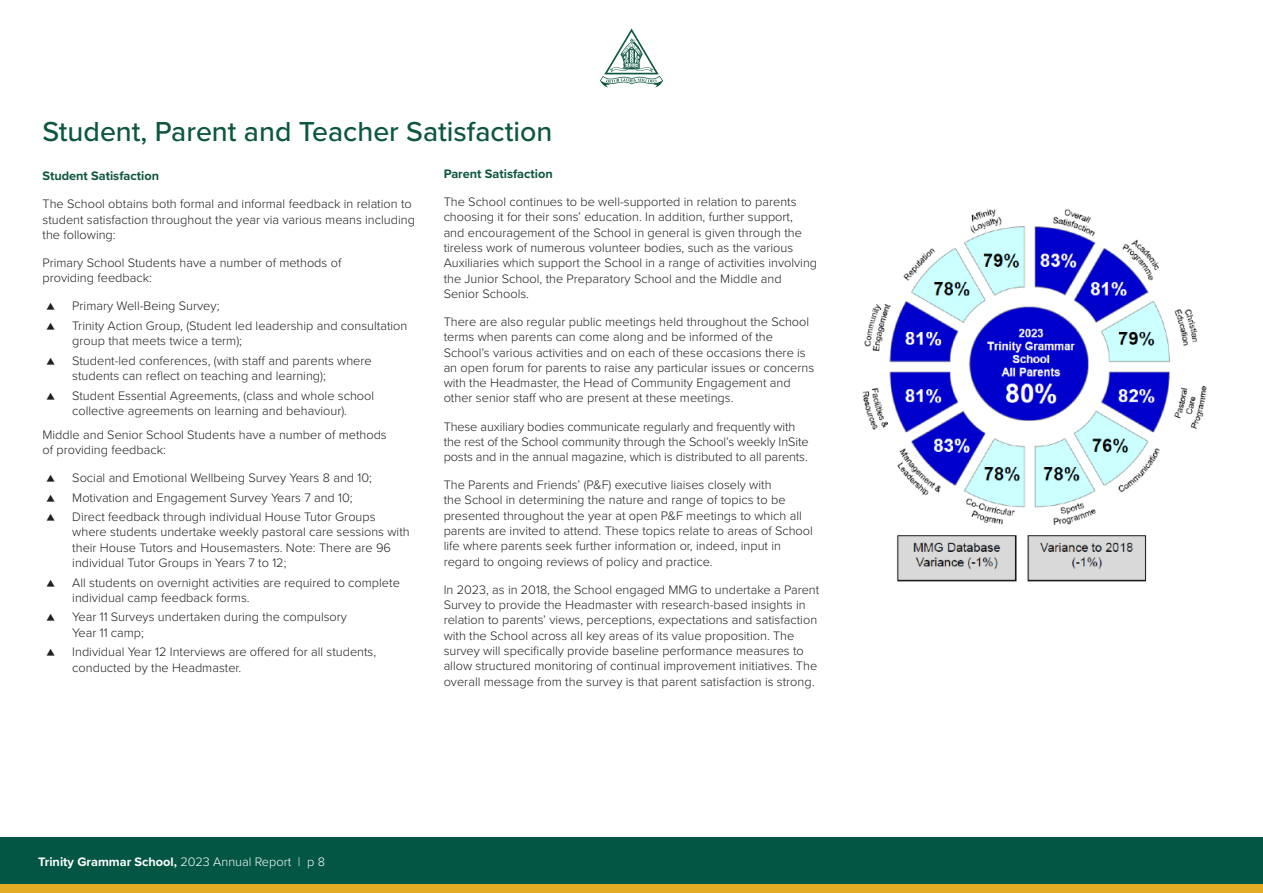
<style>
.page{position:relative;width:1263px;height:893px;background:#fff}
.page>*{position:absolute;margin:0;border:0;box-sizing:border-box;transform-origin:0 0}
.header_3{font:500 28.5px "Proxima Nova";color:#0d5642}
.Content{font:300 12.75px/15.3px "Proxima Nova";color:#231f20}
.t1{font:700 12.75px "Proxima Nova";color:#fff}
.Bold_Green-_updated{font:700 12.75px "Proxima Nova";color:#0d5642}
.s1{font-weight:300}
</style>
<div class="page">
<div style="left:0;top:837px;width:1263px;height:52px;background:#025643"></div>
<div style="left:0;top:884px;width:1263px;height:9px;background:#e3aa23"></div>
<svg style="left:600px;top:29px;width:63px;height:59px"></svg>
<img style="left:862px;top:209px;width:345px;height:373px">
<p class="header_3" style="left:43px;top:110px;width:511px">Student, Parent and Teacher Satisfaction</p>
<p class="Bold_Green-_updated" style="left:444px;top:164px;width:111px">Parent Satisfaction</p>
<p class="Content" style="left:444px;top:193px;width:375px">The School continues to be well-supported in relation to parents choosing it for their sons’ education. In addition, further support,<br>and encouragement of the School in general is given through the tireless work of numerous volunteer bodies, such as the various Auxiliaries which support the School in a range of activities involving the Junior School, the Preparatory School and the Middle and Senior Schools.</p>
<p class="Content" style="left:444px;top:313px;width:372px">There are also regular public meetings held throughout the School terms when parents can come along and be informed of the School’s various activities and on each of these occasions there is an open forum for parents to raise any particular issues or concerns with the Headmaster, the Head of Community Engagement and other senior staff who are present at these meetings.</p>
<p class="Content" style="left:444px;top:418px;width:366px">These auxiliary bodies communicate regularly and frequently with the rest of the School community through the School’s weekly InSite posts and in the annual magazine, which is distributed to all parents.</p>
<p class="Content" style="left:444px;top:477px;width:371px">The Parents and Friends’ (P&amp;F) executive liaises closely with<br>the School in determining the nature and range of topics to be presented throughout the year at open P&amp;F meetings to which all parents are invited to attend. These topics relate to areas of School life where parents seek further information or, indeed, input in regard to ongoing reviews of policy and practice.</p>
<p class="Content" style="left:444px;top:581px;width:377px">In 2023, as in 2018, the School engaged MMG to undertake a Parent Survey to provide the Headmaster with research-based insights in relation to parents’ views, perceptions, expectations and satisfaction with the School across all key areas of its value proposition. The survey will specifically provide baseline performance measures to allow structured monitoring of continual improvement initiatives. The overall message from the survey is that parent satisfaction is strong.</p>
<p class="Bold_Green-_updated" style="left:43px;top:166px;width:118px">Student Satisfaction</p>
<p class="Content" style="left:43px;top:196px;width:374px">The School obtains both formal and informal feedback in relation to student satisfaction throughout the year via various means including the following:</p>
<p class="Content" style="left:43px;top:254px;width:300px">Primary School Students have a number of methods of providing feedback:</p>
<p class="Content" style="left:47px;top:298px;width:174px">▲ Primary Well-Being Survey;</p>
<p class="Content" style="left:72px;top:317px;width:337px;text-indent:-26px">▲ Trinity Action Group, (Student led leadership and consultation group that meets twice a term);</p>
<p class="Content" style="left:72px;top:352px;width:301px;text-indent:-26px">▲ Student-led conferences, (with staff and parents where students can reflect on teaching and learning);</p>
<p class="Content" style="left:47px;top:387px;width:329px;text-align:center">▲ Student Essential Agreements, (class and whole school collective agreements on learning and behaviour).</p>
<p class="Content" style="left:43px;top:426px;width:346px">Middle and Senior School Students have a number of methods of providing feedback:</p>
<p class="Content" style="left:47px;top:469px;width:327px">▲ Social and Emotional Wellbeing Survey Years 8 and 10;</p>
<p class="Content" style="left:47px;top:489px;width:307px">▲ Motivation and Engagement Survey Years 7 and 10;</p>
<p class="Content" style="left:72px;top:509px;width:339px;text-indent:-26px">▲ Direct feedback through individual House Tutor Groups where students undertake weekly pastoral care sessions with their House Tutors and Housemasters. Note: There are 96 individual Tutor Groups in Years 7 to 12;</p>
<p class="Content" style="left:72px;top:574px;width:329px;text-indent:-26px">▲ All students on overnight activities are required to complete individual camp feedback forms.</p>
<p class="Content" style="left:72px;top:609px;width:276px;text-indent:-26px">▲ Year 11 Surveys undertaken during the compulsory<br>Year 11 camp;</p>
<p class="Content" style="left:72px;top:644px;width:305px;text-indent:-26px">▲ Individual Year 12 Interviews are offered for all students, conducted by the Headmaster.</p>
<p class="t1" style="left:38px;top:852px;width:288px">Trinity Grammar School, <span class="s1">2023 Annual Report | p 8</span></p>
</div>
